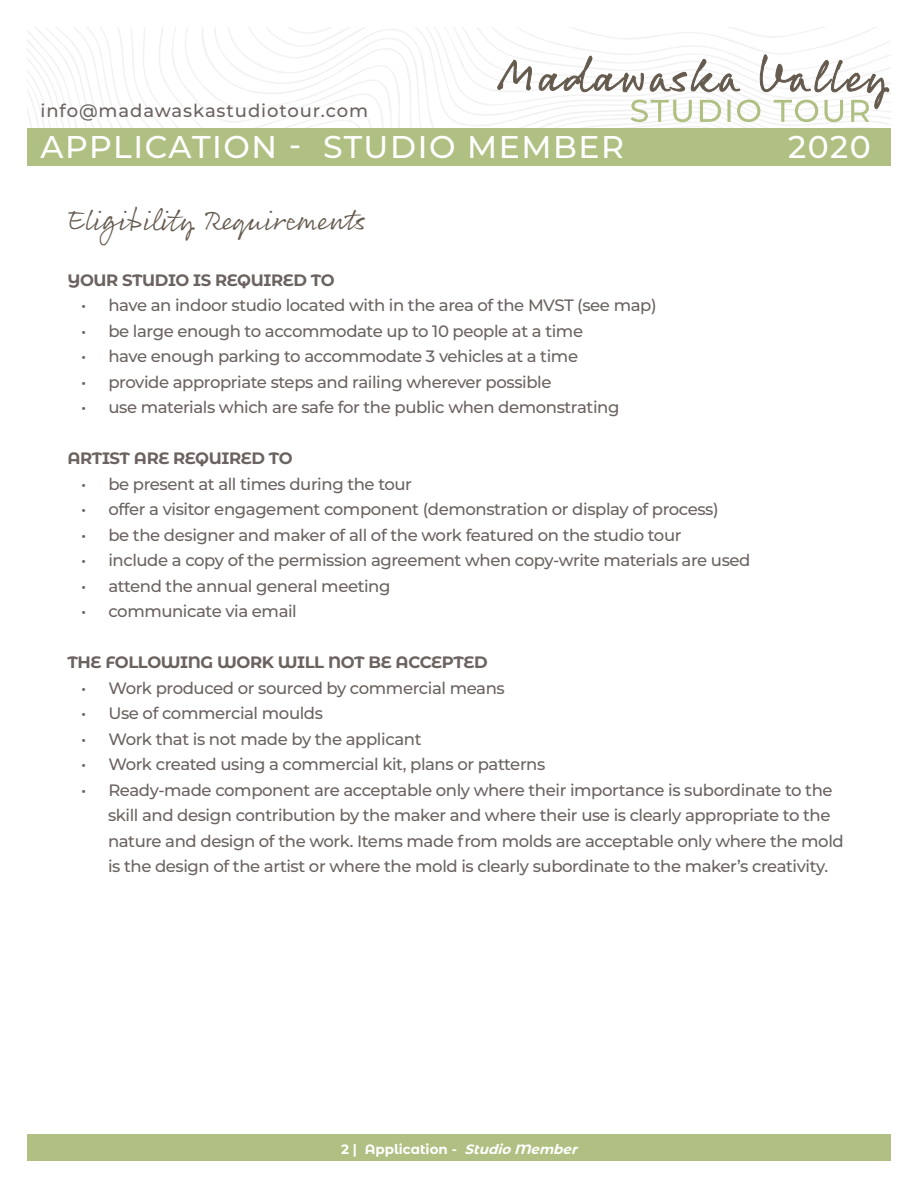
<style>
.page{position:relative;width:918px;height:1188px;background:#fff}
.page>*{position:absolute;margin:0;border:0;box-sizing:border-box;transform-origin:0 0}
.t1{font:500 31.5px "Montserrat";letter-spacing:.05em;color:#fff}
.Scrpt_Header{font:30px "Rollerscript Smooth";color:#655a4e}
.t2{font:500 18px "Montserrat";letter-spacing:.05em;color:#6b6360}
.t3{font:500 16.5px/25.5px "Montserrat";letter-spacing:-.025em;color:#6b6360}
.Body_Header_-_Grey{font:700 16.5px "Montserrat Alternates";letter-spacing:-.025em;color:#6b6360}
.t4{font:700 13.5px "Montserrat Alternates";color:#fff}
.s1{font-style:italic}
</style>
<div class="page">
<svg style="left:227px;top:27px;width:203px;height:102px"></svg>
<svg style="left:407px;top:27px;width:23px;height:100px"></svg>
<svg style="left:420px;top:27px;width:10px;height:96px"></svg>
<svg style="left:27px;top:27px;width:178px;height:102px"></svg>
<svg style="left:246px;top:27px;width:130px;height:34px"></svg>
<div style="left:27px;top:129px;width:864px;height:37px;background:#afc082"></div>
<div style="left:27px;top:1134px;width:864px;height:27px;background:#afc082"></div>
<svg style="left:430px;top:27px;width:461px;height:102px"></svg>
<p class="t2" style="left:40px;top:98px;width:329px">info@madawaskastudiotour.com</p>
<h1 class="t1" style="left:40px;top:124px;width:585px">APPLICATION - STUDIO MEMBER</h1>
<h1 class="t1" style="left:788px;top:124px;width:84px">2020</h1>
<p class="Scrpt_Header" style="left:68px;top:201px;width:298px">Eligibility Requirements</p>
<p class="Body_Header_-_Grey" style="left:68px;top:268px;width:269px">YOUR STUDIO IS REQUIRED TO</p>
<p class="t3" style="left:81px;top:292px;width:577px">• have an indoor studio located with in the area of the MVST (see map)</p>
<p class="t3" style="left:81px;top:317px;width:504px">• be large enough to accommodate up to 10 people at a time</p>
<p class="t3" style="left:81px;top:343px;width:499px">• have enough parking to accommodate 3 vehicles at a time</p>
<p class="t3" style="left:81px;top:368px;width:472px">• provide appropriate steps and railing wherever possible</p>
<p class="t3" style="left:81px;top:394px;width:540px">• use materials which are safe for the public when demonstrating</p>
<p class="Body_Header_-_Grey" style="left:68px;top:446px;width:227px">ARTIST ARE REQUIRED TO</p>
<p class="t3" style="left:81px;top:470px;width:333px">• be present at all times during the tour</p>
<p class="t3" style="left:81px;top:496px;width:639px">• offer a visitor engagement component (demonstration or display of process)</p>
<p class="t3" style="left:81px;top:521px;width:602px">• be the designer and maker of all of the work featured on the studio tour</p>
<p class="t3" style="left:81px;top:547px;width:671px">• include a copy of the permission agreement when copy-write materials are used</p>
<p class="t3" style="left:81px;top:572px;width:311px">• attend the annual general meeting</p>
<p class="t3" style="left:81px;top:598px;width:217px">• communicate via email</p>
<p class="Body_Header_-_Grey" style="left:68px;top:650px;width:422px">THE FOLLOWING WORK WILL NOT BE ACCEPTED</p>
<p class="t3" style="left:81px;top:674px;width:425px">• Work produced or sourced by commercial means</p>
<p class="t3" style="left:81px;top:700px;width:244px">• Use of commercial moulds</p>
<p class="t3" style="left:81px;top:725px;width:342px">• Work that is not made by the applicant</p>
<p class="t3" style="left:81px;top:751px;width:466px">• Work created using a commercial kit, plans or patterns</p>
<p class="t3" style="left:108px;top:776px;width:737px;text-indent:-27px">• Ready-made component are acceptable only where their importance is subordinate to the skill and design contribution by the maker and where their use is clearly appropriate to the nature and design of the work. Items made from molds are acceptable only where the mold is the design of the artist or where the mold is clearly subordinate to the maker’s creativity.</p>
<p class="t4" style="left:341px;top:1140px;width:242px">2 | Application - <span class="s1">StudioMember</span></p>
</div>
